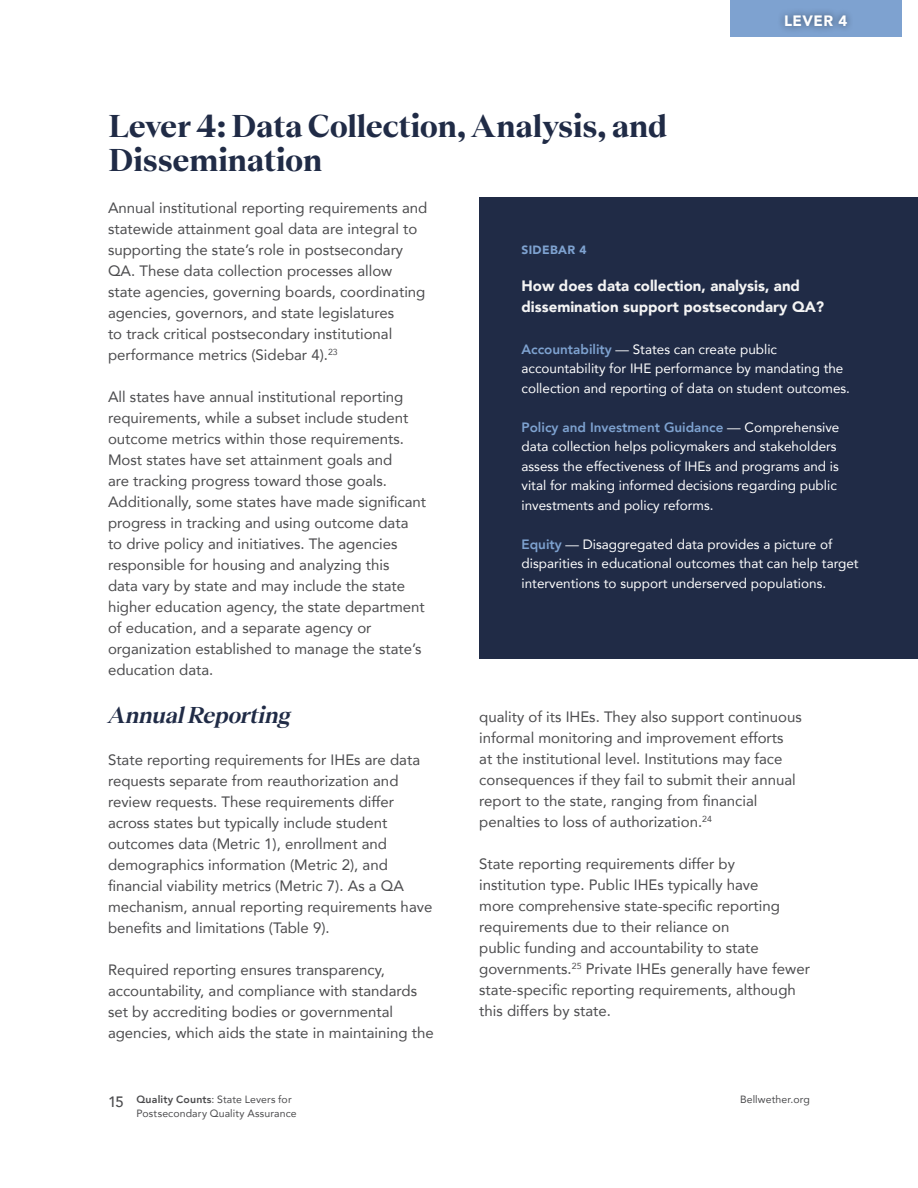
<style>
.page{position:relative;width:918px;height:1188px;background:#fff}
.page>*{position:absolute;margin:0;border:0;box-sizing:border-box;transform-origin:0 0}
.t1{font:700 33px/34.5px "Teodor";color:#202b46}
.t2{font:italic 600 24px "Teodor";letter-spacing:-.01em;color:#202b46}
.t3{font:15px/21px "Avenir";color:#4c4c4e}
.t4{font:900 15px/21px "Avenir";color:#f4f4f4}
.t5{font:900 15px "Avenir";letter-spacing:.03em;color:#fff}
.t6{font:500 15px "Avenir";color:#4c4c4e}
.t7{font:13.5px/19.5px "Avenir";color:#fff}
.t8{font:900 12px "Avenir";letter-spacing:.03em;color:#7ea2d0}
.t9{font:10.5px/13.5px "Avenir";letter-spacing:.01em;color:#4c4c4e}
.s1{font-weight:800;color:#7ea2d0}
.s2{font-weight:800}
</style>
<div class="page">
<div style="left:730px;top:0;width:172px;height:37px;background:#7ea2d0"></div>
<div style="left:777px;top:7px;width:78px;height:27px;background:#000;opacity:.5"></div>
<div style="left:479px;top:198px;width:439px;height:461px;background:#202b46"></div>
<h1 class="t1" style="left:108px;top:107px;width:560px">Lever 4: Data Collection, Analysis, and<br>Dissemination</h1>
<p class="t5" style="left:784px;top:8px;width:65px">LEVER 4</p>
<p class="t3" style="left:108px;top:196px;width:321px">Annual institutional reporting requirements and statewide attainment goal data are integral to supporting the state’s role in postsecondary QA. These data collection processes allow state agencies, governing boards, coordinating agencies, governors, and state legislatures<br>to track critical postsecondary institutional performance metrics (Sidebar 4).<sup>23</sup></p>
<p class="t3" style="left:108px;top:386px;width:320px">All states have annual institutional reporting requirements, while a subset include student outcome metrics within those requirements.<br>Most states have set attainment goals and<br>are tracking progress toward those goals.<br>Additionally, some states have made significant progress in tracking and using outcome data to drive policy and initiatives. The agencies responsible for housing and analyzing this<br>data vary by state and may include the state higher education agency, the state department of education, and a separate agency or organization established to manage the state’s education data.</p>
<h2 class="t2" style="left:108px;top:697px;width:185px">Annual Reporting</h2>
<p class="t3" style="left:108px;top:749px;width:326px">State reporting requirements for IHEs are data requests separate from reauthorization and review requests. These requirements differ across states but typically include student outcomes data (Metric 1), enrollment and demographics information (Metric 2), and financial viability metrics (Metric 7). As a QA mechanism, annual reporting requirements have benefits and limitations (Table 9).</p>
<p class="t3" style="left:108px;top:958px;width:327px">Required reporting ensures transparency, accountability, and compliance with standards set by accrediting bodies or governmental agencies, which aids the state in maintaining the</p>
<p class="t8" style="left:522px;top:239px;width:67px">SIDEBAR 4</p>
<p class="t4" style="left:522px;top:275px;width:304px">How does data collection, analysis, and dissemination support postsecondary QA?</p>
<p class="t7" style="left:522px;top:339px;width:330px"><span class="s1">Accountability</span> — States can create public accountability for IHE performance by mandating the collection and reporting of data on student outcomes.</p>
<p class="t7" style="left:522px;top:417px;width:319px"><span class="s1">Policy and Investment Guidance</span> — Comprehensive data collection helps policymakers and stakeholders assess the effectiveness of IHEs and programs and is vital for making informed decisions regarding public investments and policy reforms.</p>
<p class="t7" style="left:522px;top:534px;width:339px"><span class="s1">Equity</span> — Disaggregated data provides a picture of disparities in educational outcomes that can help target interventions to support underserved populations.</p>
<p class="t3" style="left:479px;top:706px;width:324px">quality of its IHEs. They also support continuous informal monitoring and improvement efforts<br>at the institutional level. Institutions may face consequences if they fail to submit their annual report to the state, ranging from financial penalties to loss of authorization.<sup>24</sup></p>
<p class="t3" style="left:479px;top:853px;width:332px">State reporting requirements differ by<br>institution type. Public IHEs typically have<br>more comprehensive state-specific reporting requirements due to their reliance on<br>public funding and accountability to state governments.<sup>25</sup> Private IHEs generally have fewer state-specific reporting requirements, although this differs by state.</p>
<p class="t9" style="left:136px;top:1093px;width:162px"><span class="s2">Quality Counts</span>: State Levers for<br>Postsecondary Quality Assurance</p>
<p class="t6" style="left:108px;top:1088px;width:17px">15</p>
<p class="t9" style="left:740px;top:1093px;width:71px">Bellwether.org</p>
</div>
